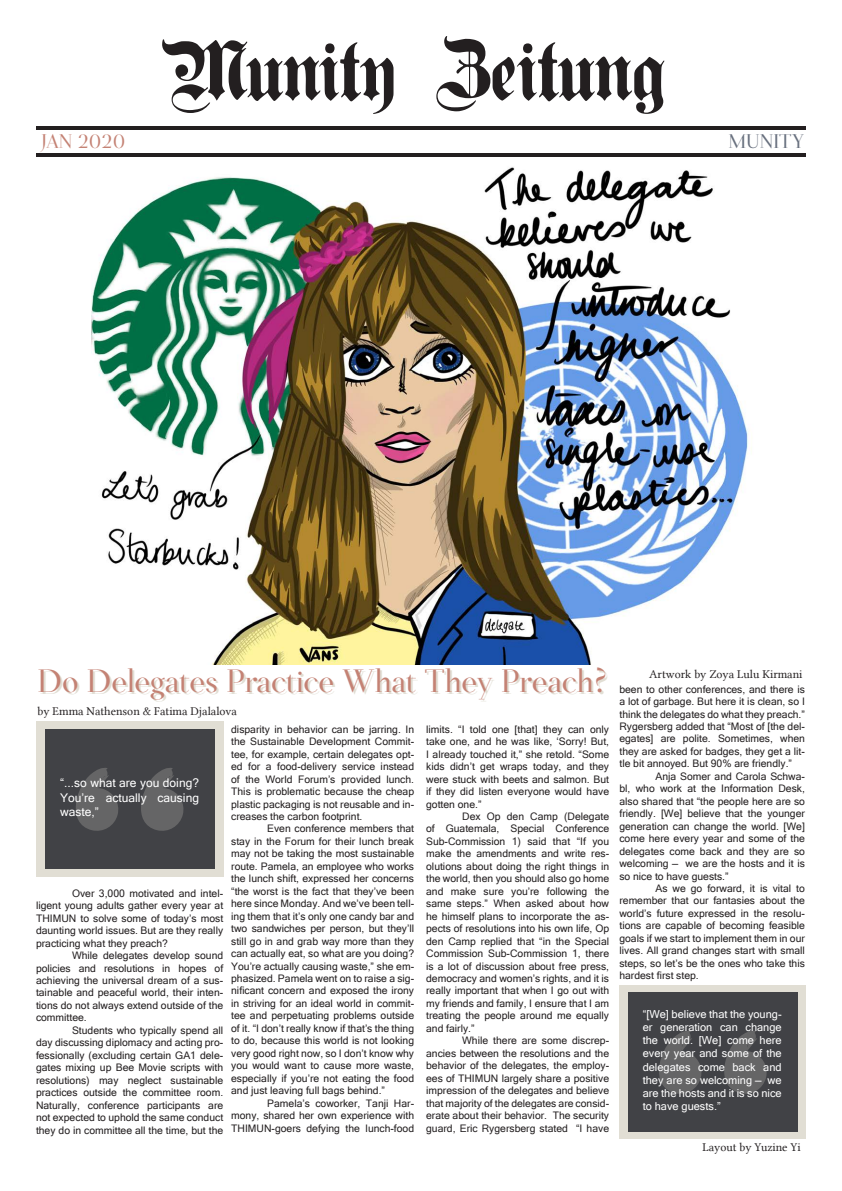
<style>
.page{position:relative;width:842px;height:1191px;background:#fff}
.page>*{position:absolute;margin:0;border:0;box-sizing:border-box;transform-origin:0 0}
.t1{font:73px "Plain Germanica";letter-spacing:-.03em;color:#231f20}
.t2{font:31px "Salinas Demo";color:#c48274}
.t3{font:19px "Salinas Demo";color:#c48274}
.t4{font:19px "Salinas Demo";color:#68707e}
.t5{font:12px "Lin Libertine";color:#231f20}
.t6{font:12px/14.4px "Microsoft Sans Serif";color:#fff;text-align:justify}
.t7{font:11px/13.2px "Microsoft Sans Serif";color:#fff;text-align:justify}
.t8{font:10.4px/12.5px "Microsoft Sans Serif";color:#231f20;text-align:justify}
</style>
<div class="page">
<hr style="left:36px;top:126px;width:770px;height:3px;background:#231f20">
<hr style="left:36px;top:153px;width:770px;height:3px;background:#231f20">
<img style="left:91px;top:167px;width:657px;height:497px">
<div style="left:619px;top:985px;width:187px;height:154px;background:#e1ded4"></div>
<div style="left:628px;top:992px;width:170px;height:139px;background:#414246"></div>
<svg style="left:724px;top:1031px;width:43px;height:63px"></svg>
<svg style="left:659px;top:1031px;width:43px;height:63px"></svg>
<div style="left:36px;top:721px;width:187px;height:156px;background:#e1ded4"></div>
<div style="left:45px;top:729px;width:170px;height:140px;background:#414246"></div>
<svg style="left:141px;top:768px;width:43px;height:63px"></svg>
<svg style="left:76px;top:768px;width:42px;height:63px"></svg>
<p class="t1" style="left:161px;top:36px;width:506px">Munity Zeitung</p>
<p class="t3" style="left:41px;top:130px;width:86px">JAN 2020</p>
<p class="t4" style="left:728px;top:130px;width:77px">MUNITY</p>
<p class="t2" style="left:38px;top:663px;width:571px">Do Delegates Practice What They Preach?</p>
<p class="t5" style="left:38px;top:704px;width:201px">by Emma Nathenson &amp; Fatima Djalalova</p>
<p class="t8" style="left:231px;top:723px;width:184px">disparity in behavior can be jarring. In the Sustainable Development Commit&shy;tee, for example, certain delegates opt&shy;ed for a food-delivery service instead of the World Forum’s provided lunch.<br>This is problematic because the cheap plastic packaging is not reusable and in&shy;creases the carbon footprint.</p>
<p class="t8" style="left:231px;top:822px;width:184px;text-indent:36px">Even conference members that stay in the Forum for their lunch break may not be taking the most sustainable route. Pamela, an employee who works the lunch shift, expressed her concerns “the worst is the fact that they’ve been here since Monday. And we’ve been tell&shy;ing them that it’s only one candy bar and two sandwiches per person, but they’ll still go in and grab way more than they can actually eat, so what are you doing?<br>You’re actually causing waste,” she em&shy;phasized. Pamela went on to raise a sig&shy;nificant concern and exposed the irony in striving for an ideal world in commit&shy;tee and perpetuating problems outside of it. “I don’t really know if that’s the thing to do, because this world is not looking very good right now, so I don’t know why you would want to cause more waste, especially if you’re not eating the food and just leaving full bags behind.”</p>
<p class="t8" style="left:231px;top:1096px;width:184px;text-indent:36px">Pamela’s coworker, Tanji Har&shy;mony, shared her own experience with THIMUN-goers defying the lunch-food</p>
<p class="t6" style="left:60px;top:776px;width:140px">“...so what are you doing?<br>You’re actually causing waste,”</p>
<p class="t8" style="left:36px;top:887px;width:189px;text-indent:36px">Over 3,000 motivated and intel&shy;ligent young adults gather every year at THIMUN to solve some of today’s most daunting world issues. But are they really practicing what they preach?</p>
<p class="t8" style="left:36px;top:949px;width:189px;text-indent:36px">While delegates develop sound policies and resolutions in hopes of achieving the universal dream of a sus&shy;tainable and peaceful world, their inten&shy;tions do not always extend outside of the committee.</p>
<p class="t8" style="left:36px;top:1024px;width:189px;text-indent:36px">Students who typically spend all day discussing diplomacy and acting pro&shy;fessionally (excluding certain GA1 dele&shy;gates mixing up Bee Movie scripts with resolutions) may neglect sustainable practices outside the committee room.<br>Naturally, conference participants are not expected to uphold the same conduct they do in committee all the time, but the</p>
<p class="t8" style="left:426px;top:723px;width:184px">limits. “I told one [that] they can only take one, and he was like, ‘Sorry! But, I already touched it,” she retold. “Some kids didn’t get wraps today, and they were stuck with beets and salmon. But if they did listen everyone would have gotten one.”</p>
<p class="t8" style="left:426px;top:810px;width:184px;text-indent:36px">Dex Op den Camp (Delegate of Guatemala, Special Conference Sub-Commission 1) said that “If you make the amendments and write res&shy;olutions about doing the right things in the world, then you should also go home and make sure you’re following the same steps.” When asked about how he himself plans to incorporate the as&shy;pects of resolutions into his own life, Op den Camp replied that “in the Special Commission Sub-Commission 1, there is a lot of discussion about free press, democracy and women’s rights, and it is really important that when I go out with my friends and family, I ensure that I am treating the people around me equally and fairly.”</p>
<p class="t8" style="left:426px;top:1034px;width:184px;text-indent:36px">While there are some discrep&shy;ancies between the resolutions and the behavior of the delegates, the employ&shy;ees of THIMUN largely share a positive impression of the delegates and believe that majority of the delegates are consid&shy;erate about their behavior. The security guard, Eric Rygersberg stated “I have</p>
<p class="t5" style="left:649px;top:667px;width:155px">Artwork by Zoya Lulu Kirmani</p>
<p class="t8" style="left:619px;top:682px;width:187px">been to other conferences, and there is a lot of garbage. But here it is clean, so I think the delegates do what they preach.” Rygersberg added that “Most of [the del&shy;egates] are polite. Sometimes, when they are asked for badges, they get a lit&shy;tle bit annoyed. But 90% are friendly.”</p>
<p class="t8" style="left:619px;top:770px;width:187px;text-indent:36px">Anja Somer and Carola Schwa&shy;bl, who work at the Information Desk, also shared that “the people here are so friendly. [We] believe that the younger generation can change the world. [We] come here every year and some of the delegates come back and they are so welcoming — we are the hosts and it is so nice to have guests.”</p>
<p class="t8" style="left:619px;top:882px;width:187px;text-indent:36px">As we go forward, it is vital to remember that our fantasies about the world’s future expressed in the resolu&shy;tions are capable of becoming feasible goals if we start to implement them in our lives. All grand changes start with small steps, so let’s be the ones who take this hardest first step.</p>
<p class="t7" style="left:643px;top:1007px;width:140px">“[We] believe that the young&shy;er generation can change the world. [We] come here every year and some of the delegates come back and they are so welcoming — we are the hosts and it is so nice to have guests.”</p>
<p class="t5" style="left:702px;top:1140px;width:100px">Layout by Yuzine Yi</p>
</div>
